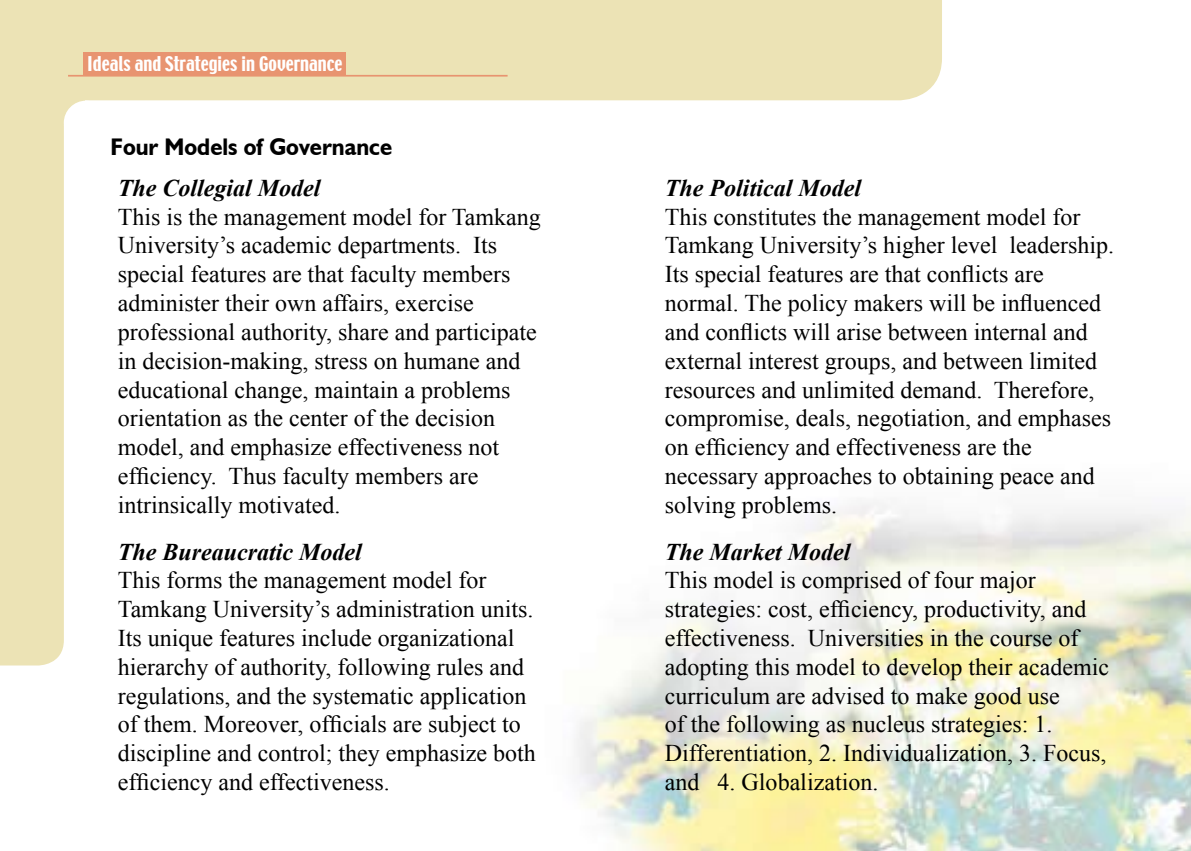
<style>
.page{position:relative;width:1191px;height:851px;background:#fff}
.page>*{position:absolute;margin:0;border:0;box-sizing:border-box;transform-origin:0 0}
.t1{font:24px/28.8px "Times New Roman";color:#000}
.t2{font:italic 700 24px "Times New Roman";color:#000}
.t3{font:700 24px "Humanist 521 BT";color:#000;scale:.95 1}
.t4{font:18px "Techno";color:#fff}
</style>
<div class="page">
<img style="left:576px;top:502px;width:615px;height:348px">
<div style="left:64px;top:0;width:878px;height:100px;background:#ece3b5"></div>
<div style="left:0;top:0;width:64px;height:665px;background:#ece3b5"></div>
<div style="left:51px;top:90px;width:34px;height:35px;background:#ece3b5"></div>
<div style="left:64px;top:101px;width:44px;height:44px;background:#fff;border-radius:50%"></div>
<div style="left:84px;top:52px;width:262px;height:24px;background:#e89470"></div>
<hr style="left:68px;top:75px;width:439px;height:2px;background:#e89470">
<p class="t4" style="left:87px;top:52px;width:257px">Ideals and Strategies in Governance</p>
<p class="t3" style="left:111px;top:132px;width:298px">Four Models of Governance</p>
<p class="t2" style="left:118px;top:174px;width:204px">The Collegial Model</p>
<p class="t1" style="left:118px;top:202px;width:425px">This is the management model for Tamkang University’s academic departments. Its special features are that faculty members administer their own affairs, exercise professional authority, share and participate in decision-making, stress on humane and educational change, maintain a problems orientation as the center of the decision model, and emphasize effectiveness not efficiency. Thus faculty members are intrinsically motivated.</p>
<p class="t2" style="left:118px;top:537px;width:246px">The Bureaucratic Model</p>
<p class="t1" style="left:118px;top:565px;width:419px">This forms the management model for Tamkang University’s administration units.<br>Its unique features include organizational hierarchy of authority, following rules and regulations, and the systematic application of them. Moreover, officials are subject to discipline and control; they emphasize both efficiency and effectiveness.</p>
<p class="t2" style="left:665px;top:174px;width:198px">The Political Model</p>
<p class="t1" style="left:665px;top:202px;width:450px">This constitutes the management model for Tamkang University’s higher level leadership.<br>Its special features are that conflicts are normal. The policy makers will be influenced and conflicts will arise between internal and external interest groups, and between limited resources and unlimited demand. Therefore, compromise, deals, negotiation, and emphases on efficiency and effectiveness are the necessary approaches to obtaining peace and solving problems.</p>
<p class="t2" style="left:665px;top:537px;width:187px">The Market Model</p>
<p class="t1" style="left:665px;top:565px;width:445px">This model is comprised of four major strategies: cost, efficiency, productivity, and effectiveness. Universities in the course of adopting this model to develop their academic curriculum are advised to make good use<br>of the following as nucleus strategies: 1.<br>Differentiation, 2. Individualization, 3. Focus, and 4. Globalization.</p>
</div>
